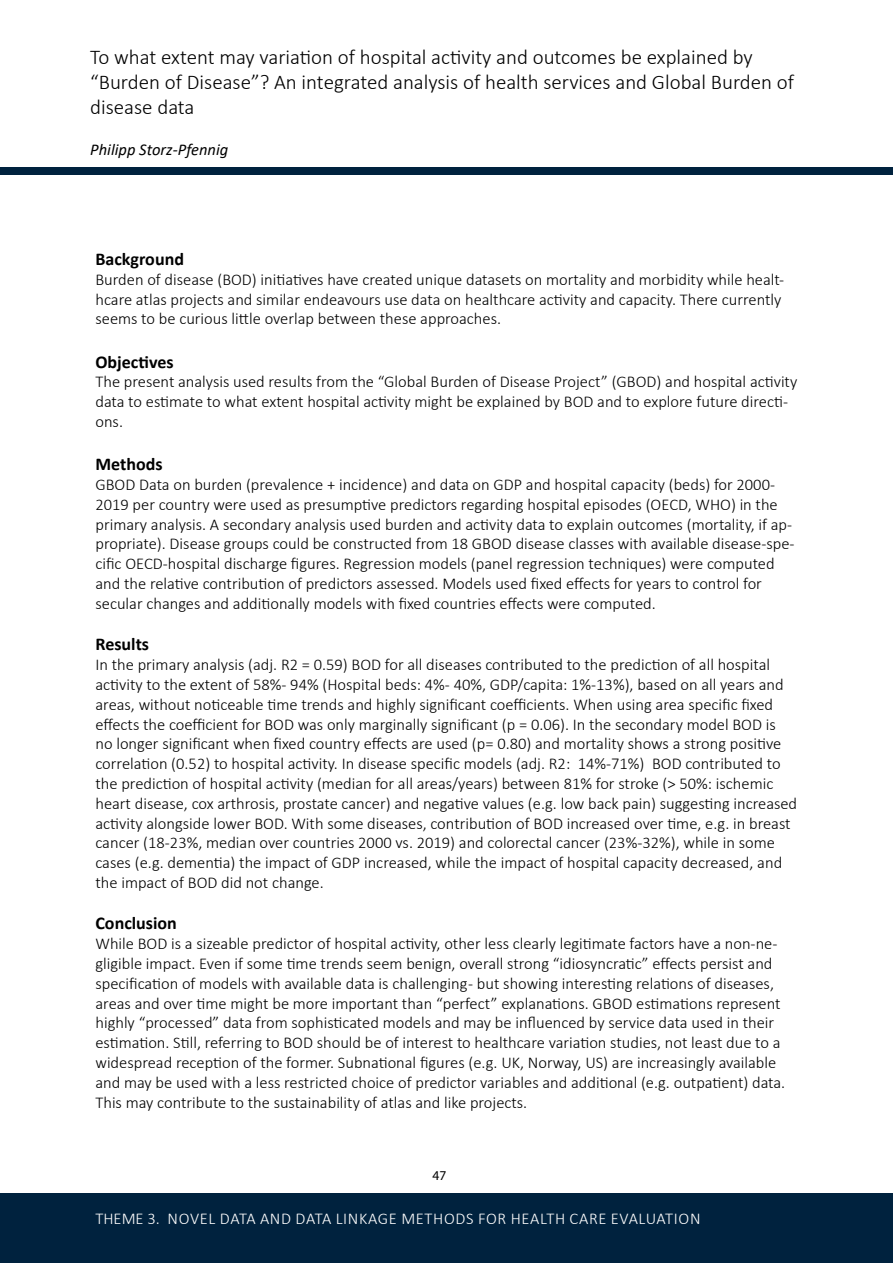
<style>
.page{position:relative;width:893px;height:1263px;background:#fff}
.page>*{position:absolute;margin:0;border:0;box-sizing:border-box;transform-origin:0 0}
.t1{font:300 21px/25.2px "Calibri";color:#000}
.t2{font:700 18px "Calibri";color:#000}
.t3{font:300 16.5px/19.8px "Calibri";color:#000}
.NSM_Brødtekst_uten_innrykk{font:300 16.5px "Calibri";letter-spacing:.04em;color:#fff}
.t4{font:italic 16.5px "Calibri";color:#000}
.t5{font:13.5px "Myriad Pro";color:#000}
</style>
<div class="page">
<div style="left:0;top:1193px;width:893px;height:70px;background:#00223e"></div>
<div style="left:0;top:167px;width:893px;height:8px;background:#00223e"></div>
<p class="t1" style="left:90px;top:44px;width:705px">To what extent may variation of hospital activity and outcomes be explained by “Burden of Disease”? An integrated analysis of health services and Global Burden of disease data</p>
<p class="t4" style="left:90px;top:139px;width:140px">Philipp Storz-Pfennig</p>
<p class="t2" style="left:95px;top:246px;width:90px">Background</p>
<p class="t3" style="left:95px;top:269px;width:690px">Burden of disease (BOD) initiatives have created unique datasets on mortality and morbidity while healt&shy;hcare atlas projects and similar endeavours use data on healthcare activity and capacity. There currently seems to be curious little overlap between these approaches.</p>
<p class="t2" style="left:95px;top:349px;width:80px">Objectives</p>
<p class="t3" style="left:95px;top:372px;width:703px">The present analysis used results from the “Global Burden of Disease Project” (GBOD) and hospital activity data to estimate to what extent hospital activity might be explained by BOD and to explore future directi&shy;ons.</p>
<p class="t2" style="left:95px;top:452px;width:69px">Methods</p>
<p class="t3" style="left:95px;top:474px;width:700px">GBOD Data on burden (prevalence + incidence) and data on GDP and hospital capacity (beds) for 2000- 2019 per country were used as presumptive predictors regarding hospital episodes (OECD, WHO) in the primary analysis. A secondary analysis used burden and activity data to explain outcomes (mortality, if ap&shy;propriate). Disease groups could be constructed from 18 GBOD disease classes with available disease-spe&shy;cific OECD-hospital discharge figures. Regression models (panel regression techniques) were computed and the relative contribution of predictors assessed. Models used fixed effects for years to control for secular changes and additionally models with fixed countries effects were computed.</p>
<p class="t2" style="left:95px;top:632px;width:55px">Results</p>
<p class="t3" style="left:95px;top:654px;width:703px">In the primary analysis (adj. R2 = 0.59) BOD for all diseases contributed to the prediction of all hospital activity to the extent of 58%- 94% (Hospital beds: 4%- 40%, GDP/capita: 1%-13%), based on all years and areas, without noticeable time trends and highly significant coefficients. When using area specific fixed effects the coefficient for BOD was only marginally significant (p = 0.06). In the secondary model BOD is<br>no longer significant when fixed country effects are used (p= 0.80) and mortality shows a strong positive correlation (0.52) to hospital activity. In disease specific models (adj. R2: 14%-71%) BOD contributed to the prediction of hospital activity (median for all areas/years) between 81% for stroke (&gt; 50%: ischemic heart disease, cox arthrosis, prostate cancer) and negative values (e.g. low back pain) suggesting increased activity alongside lower BOD. With some diseases, contribution of BOD increased over time, e.g. in breast cancer (18-23%, median over countries 2000 vs. 2019) and colorectal cancer (23%-32%), while in some cases (e.g. dementia) the impact of GDP increased, while the impact of hospital capacity decreased, and the impact of BOD did not change.</p>
<p class="t2" style="left:95px;top:911px;width:83px">Conclusion</p>
<p class="t3" style="left:95px;top:933px;width:691px">While BOD is a sizeable predictor of hospital activity, other less clearly legitimate factors have a non-ne&shy;gligible impact. Even if some time trends seem benign, overall strong “idiosyncratic” effects persist and specification of models with available data is challenging - but showing interesting relations of diseases, areas and over time might be more important than “perfect” explanations. GBOD estimations represent highly “processed” data from sophisticated models and may be influenced by service data used in their estimation. Still, referring to BOD should be of interest to healthcare variation studies, not least due to a widespread reception of the former. Subnational figures (e.g. UK, Norway, US) are increasingly available and may be used with a less restricted choice of predictor variables and additional (e.g. outpatient) data.<br>This may contribute to the sustainability of atlas and like projects.</p>
<p class="t5" style="left:433px;top:1167px;width:15px">47</p>
<p class="NSM_Brødtekst_uten_innrykk" style="left:95px;top:1208px;width:607px">THEME 3. NOVEL DATA AND DATA LINKAGE METHODS FOR HEALTH CARE EVALUATION</p>
</div>
